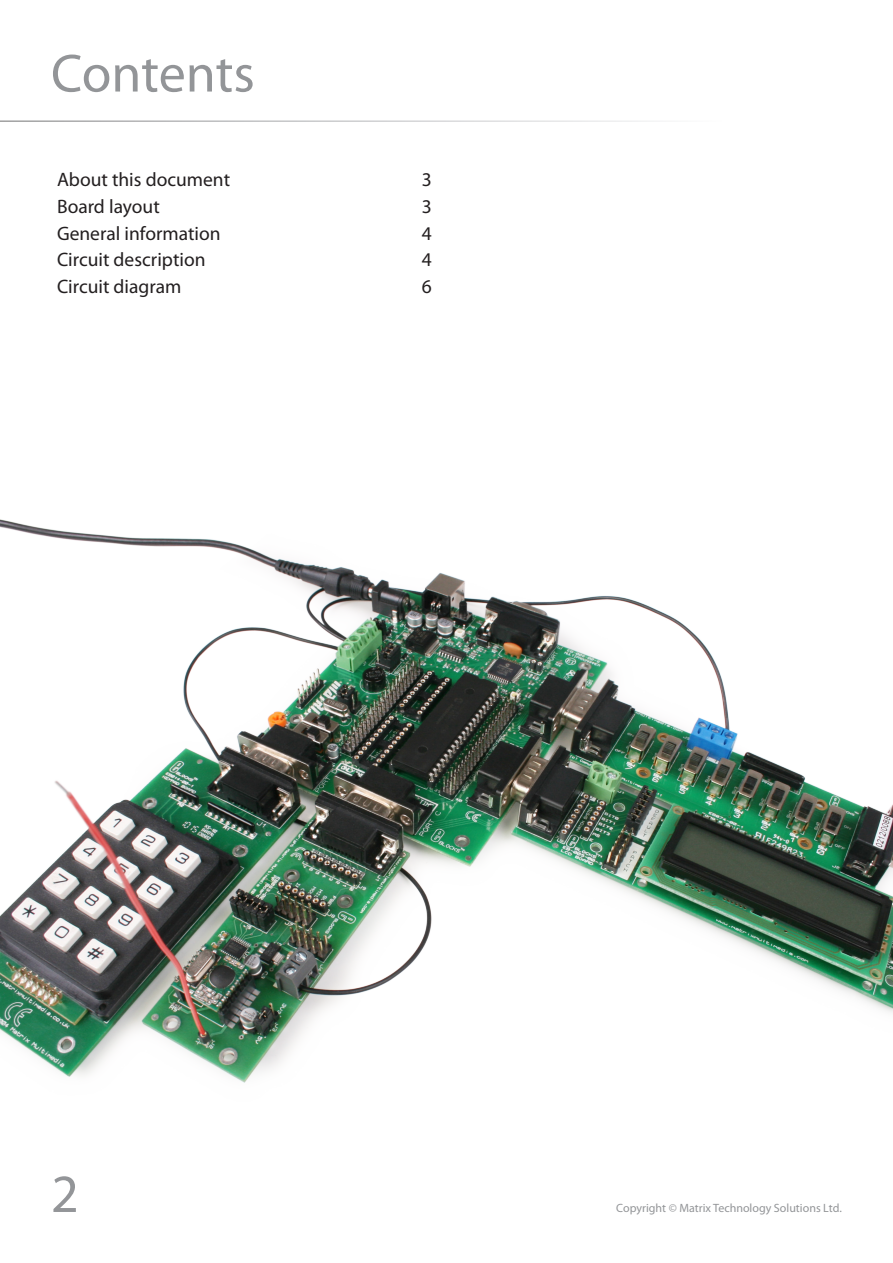
<style>
.page{position:relative;width:893px;height:1263px;background:#fff}
.page>*{position:absolute;margin:0;border:0;box-sizing:border-box;transform-origin:0 0}
.t1{font:54px "Myriad Pro";letter-spacing:-.005em;color:#939598}
.t2{font:19.5px "Myriad Pro";color:#231f20}
.t3{font:12px "Myriad Pro";color:#939598}
</style>
<div class="page">
<img style="left:0;top:519px;width:893px;height:564px">
<p class="t1" style="left:51px;top:40px;width:205px">Contents</p>
<p class="t2" style="left:57px;top:168px;width:175px">About this document</p>
<p class="t2" style="left:422px;top:168px;width:12px">3</p>
<p class="t2" style="left:57px;top:195px;width:104px">Board layout</p>
<p class="t2" style="left:422px;top:195px;width:12px">3</p>
<p class="t2" style="left:57px;top:221px;width:165px">General information</p>
<p class="t2" style="left:422px;top:221px;width:12px">4</p>
<p class="t2" style="left:57px;top:248px;width:150px">Circuit description</p>
<p class="t2" style="left:422px;top:248px;width:12px">4</p>
<p class="t2" style="left:57px;top:274px;width:126px">Circuit diagram</p>
<p class="t2" style="left:422px;top:274px;width:12px">6</p>
<p class="t1" style="left:51px;top:1160px;width:29px">2</p>
<p class="t3" style="left:616px;top:1200px;width:227px">Copyright © Matrix Technology Solutions Ltd.</p>
</div>
